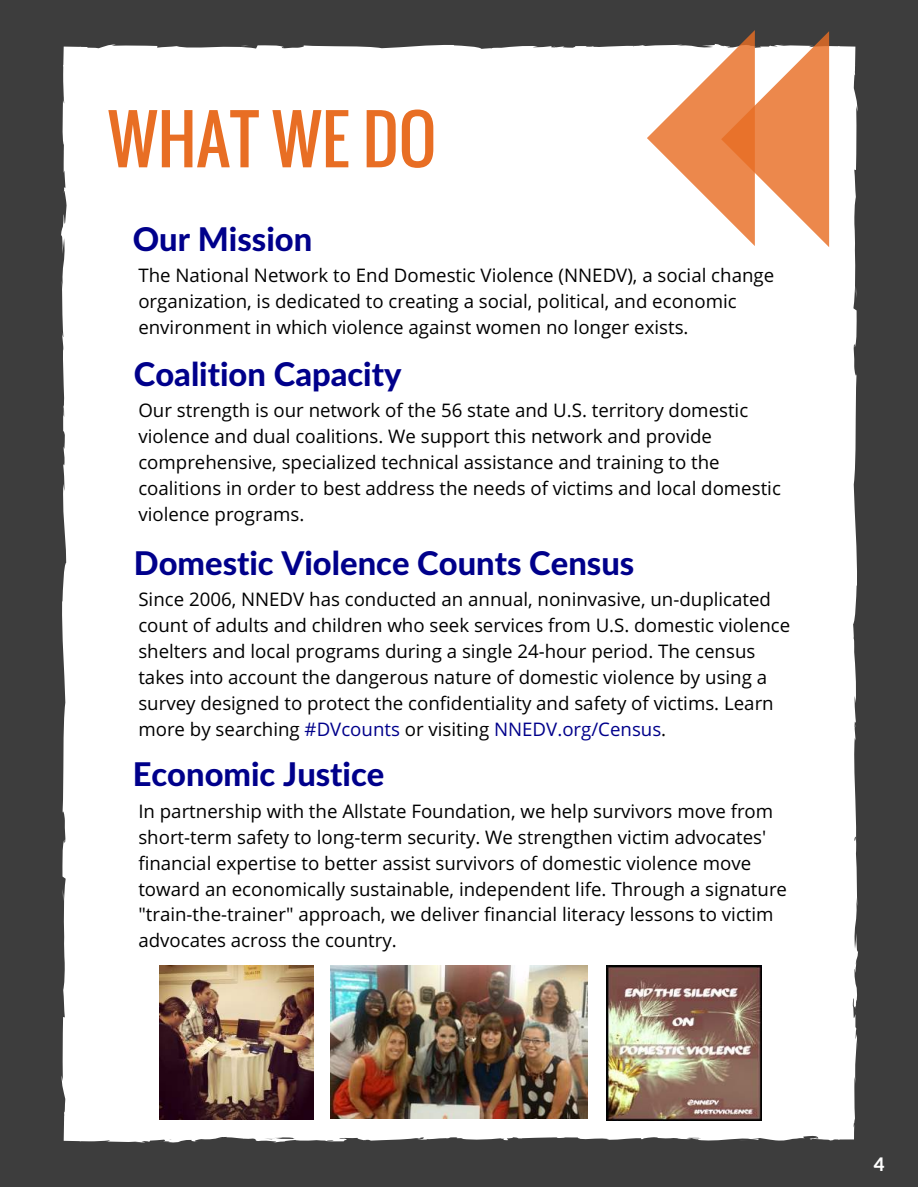
<style>
.page{position:relative;width:918px;height:1187px;background:#fff}
.page>*{position:absolute;margin:0;border:0;box-sizing:border-box;transform-origin:0 0}
.t1{font:65.4px "Oswald";color:#e86e24}
.t2{font:800 32.7px "Lato";color:#00008b}
.t3{font:18.75px/25.8px "Open Sans";color:#000}
.t4{font:800 18.75px "Lato";color:#fff}
.s1{color:#00008b}
</style>
<div class="page">
<div style="left:0;top:0;width:918px;height:1186px;background:#3d3d3d"></div>
<div style="left:61px;top:30px;width:797px;height:1113px;background:#fff"></div>
<img style="left:331px;top:965px;width:256px;height:153px">
<img style="left:160px;top:965px;width:154px;height:154px">
<img style="left:606px;top:965px;width:156px;height:155px">
<h1 class="t1" style="left:108px;top:89px;width:330px">WHAT WE DO</h1>
<h2 class="t2" style="left:133px;top:218px;width:181px">Our Mission</h2>
<p class="t3" style="left:138px;top:262px;width:637px">The National Network to End Domestic Violence (NNEDV), a social change organization, is dedicated to creating a social, political, and economic environment in which violence against women no longer exists.</p>
<h2 class="t2" style="left:134px;top:353px;width:269px">Coalition Capacity</h2>
<p class="t3" style="left:138px;top:397px;width:644px">Our strength is our network of the 56 state and U.S. territory domestic violence and dual coalitions. We support this network and provide comprehensive, specialized technical assistance and training to the coalitions in order to best address the needs of victims and local domestic violence programs.</p>
<h2 class="t2" style="left:134px;top:542px;width:502px">Domestic Violence Counts Census</h2>
<p class="t3" style="left:138px;top:586px;width:653px">Since 2006, NNEDV has conducted an annual, noninvasive, un-duplicated count of adults and children who seek services from U.S. domestic violence shelters and local programs during a single 24-hour period. The census takes into account the dangerous nature of domestic violence by using a survey designed to protect the confidentiality and safety of victims. Learn more by searching <span class="s1">#DVcounts</span> or visiting <span class="s1">NNEDV.org/Census</span>.</p>
<h2 class="t2" style="left:133px;top:754px;width:253px">Economic Justice</h2>
<p class="t3" style="left:138px;top:797px;width:650px">In partnership with the Allstate Foundation, we help survivors move from short-term safety to long-term security. We strengthen victim advocates' financial expertise to better assist survivors of domestic violence move toward an economically sustainable, independent life. Through a signature "train-the-trainer" approach, we deliver financial literacy lessons to victim advocates across the country.</p>
<p class="t4" style="left:874px;top:1152px;width:12px">4</p>
</div>
